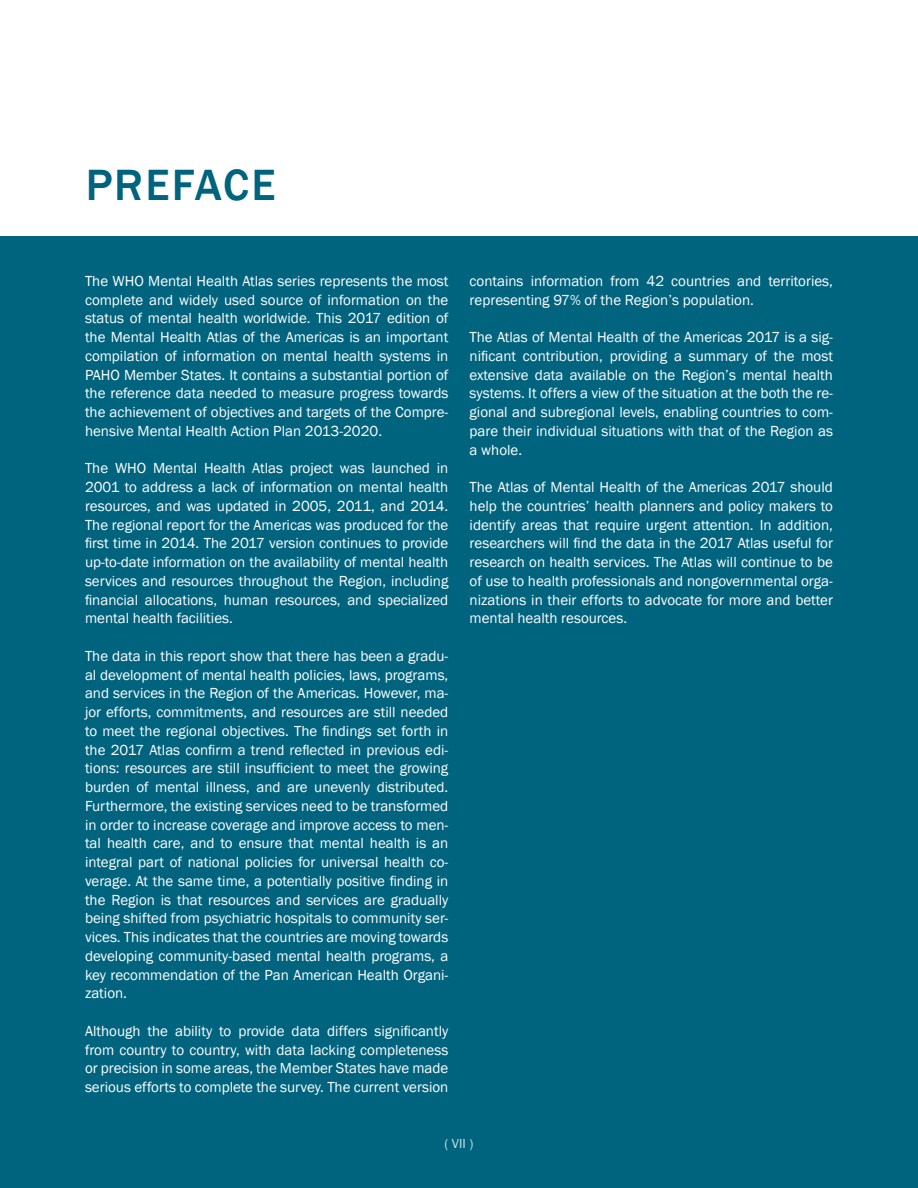
<style>
.page{position:relative;width:918px;height:1188px;background:#00647f}
.page>*{position:absolute;margin:0;border:0;box-sizing:border-box;transform-origin:0 0}
.t1{font:500 45px "Franklin Gothic";letter-spacing:.05em;color:#00647f}
.t2{font:15px/18.8px "Franklin Gothic";color:#fff;text-align:justify}
.t3{font:13.5px "Franklin Gothic";color:#cce7ed}
</style>
<div class="page">
<div style="left:0;top:0;width:918px;height:236px;background:#fff"></div>
<h1 class="t1" style="left:85px;top:157px;width:192px">PREFACE</h1>
<p class="t2" style="left:85px;top:272px;width:365px">The WHO Mental Health Atlas series represents the most complete and widely used source of information on the status of mental health worldwide. This 2017 edition of the Mental Health Atlas of the Americas is an important compilation of information on mental health systems in PAHO Member States. It contains a substantial portion of the reference data needed to measure progress towards the achievement of objectives and targets of the Compre&shy;hensive Mental Health Action Plan 2013-2020.</p>
<p class="t2" style="left:85px;top:459px;width:365px">The WHO Mental Health Atlas project was launched in 2001 to address a lack of information on mental health resources, and was updated in 2005, 2011, and 2014.<br>The regional report for the Americas was produced for the first time in 2014. The 2017 version continues to provide up-to-date information on the availability of mental health services and resources throughout the Region, including financial allocations, human resources, and specialized mental health facilities.</p>
<p class="t2" style="left:85px;top:647px;width:365px">The data in this report show that there has been a gradu&shy;al development of mental health policies, laws, programs, and services in the Region of the Americas. However, ma&shy;jor efforts, commitments, and resources are still needed to meet the regional objectives. The findings set forth in the 2017 Atlas confirm a trend reflected in previous edi&shy;tions: resources are still insufficient to meet the growing burden of mental illness, and are unevenly distributed.<br>Furthermore, the existing services need to be transformed in order to increase coverage and improve access to men&shy;tal health care, and to ensure that mental health is an integral part of national policies for universal health co&shy;verage. At the same time, a potentially positive finding in the Region is that resources and services are gradually being shifted from psychiatric hospitals to community ser&shy;vices. This indicates that the countries are moving towards developing community-based mental health programs, a key recommendation of the Pan American Health Organi&shy;zation.</p>
<p class="t2" style="left:85px;top:1022px;width:365px">Although the ability to provide data differs significantly from country to country, with data lacking completeness or precision in some areas, the Member States have made serious efforts to complete the survey. The current version</p>
<p class="t2" style="left:470px;top:272px;width:365px">contains information from 42 countries and territories, representing 97% of the Region’s population.</p>
<p class="t2" style="left:470px;top:328px;width:365px">The Atlas of Mental Health of the Americas 2017 is a sig&shy;nificant contribution, providing a summary of the most extensive data available on the Region’s mental health systems. It offers a view of the situation at the both the re&shy;gional and subregional levels, enabling countries to com&shy;pare their individual situations with that of the Region as a whole.</p>
<p class="t2" style="left:470px;top:478px;width:365px">The Atlas of Mental Health of the Americas 2017 should help the countries’ health planners and policy makers to identify areas that require urgent attention. In addition, researchers will find the data in the 2017 Atlas useful for research on health services. The Atlas will continue to be of use to health professionals and nongovernmental orga&shy;nizations in their efforts to advocate for more and better mental health resources.</p>
<p class="t3" style="left:445px;top:1135px;width:30px">( VII )</p>
</div>
